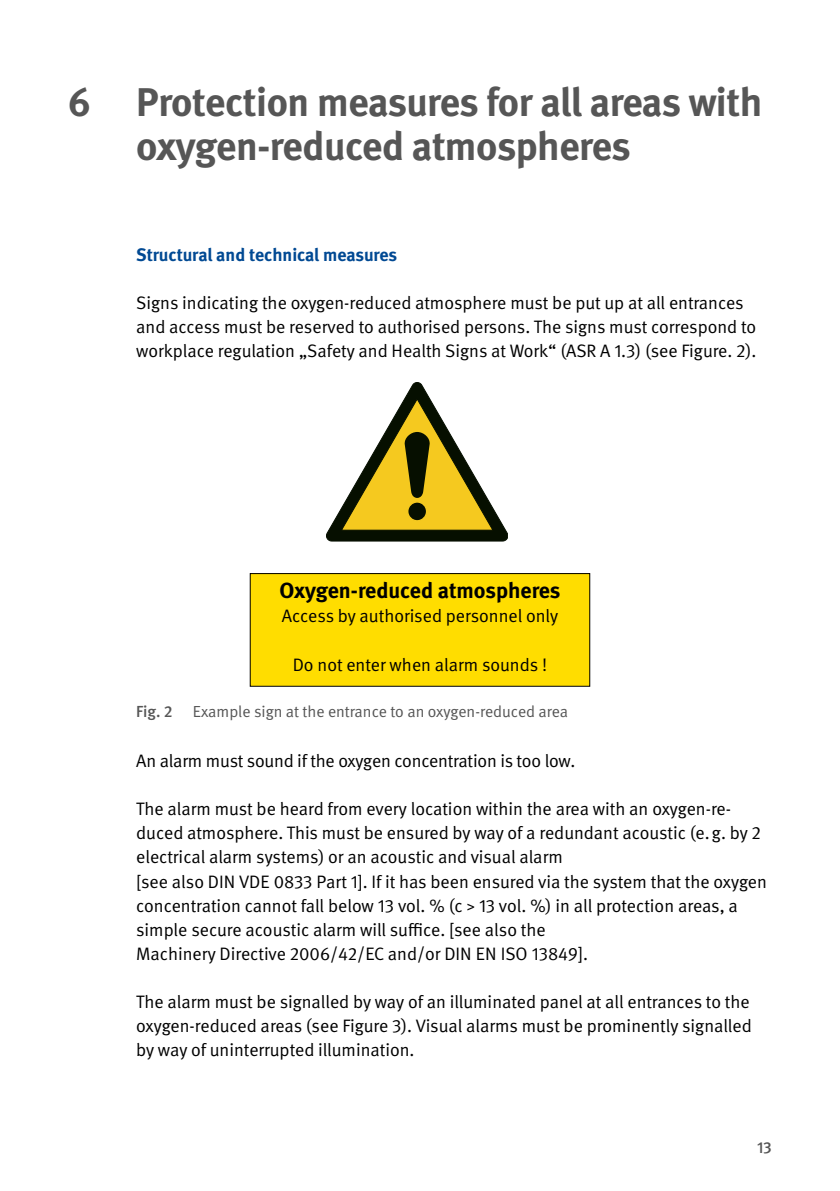
<style>
.page{position:relative;width:840px;height:1191px;background:#fff}
.page>*{position:absolute;margin:0;border:0;box-sizing:border-box;transform-origin:0 0}
.t1{font:700 40px/44px "DGUV Meta";letter-spacing:-.015em;color:#565656}
.t2{font:700 22px "DGUV Meta";letter-spacing:-.005em;color:#000}
.t3{font:18px/24px "DGUV Meta";color:#000}
.t4{font:700 18px "DGUV Meta";letter-spacing:-.005em;color:#004993}
.t5{font:16px "DGUV Meta";color:#565656}
.t6{font:500 16px "DGUV Meta";color:#565656}
.s1{font-family:"Arial";font-size:14px}
</style>
<div class="page">
<svg style="left:326px;top:382px;width:181px;height:159px"></svg>
<div style="left:250px;top:573px;width:339px;height:113px;background:#fd0"></div>
<div style="left:249px;top:573px;width:341px;height:114px;border:1px solid #000"></div>
<h1 class="t1" style="left:136px;top:82px;width:627px;text-indent:-68px">6 Protection measures for all areas with oxygen-reduced atmospheres</h1>
<p class="t4" style="left:136px;top:244px;width:262px">Structural and technical measures</p>
<p class="t3" style="left:136px;top:291px;width:621px">Signs indicating the oxygen-reduced atmosphere must be put up at all entrances and access must be reserved to authorised persons. The signs must correspond to workplace regulation „Safety and Health Signs at Work“ (ASR A 1.3) (see Figure. 2).</p>
<p class="t2" style="left:279px;top:577px;width:282px">Oxygen-reduced atmospheres</p>
<p class="t3" style="left:282px;top:604px;width:278px">Access by authorised personnel only</p>
<p class="t3" style="left:292px;top:653px;width:256px">Do not enter when alarm sounds !</p>
<p class="t6" style="left:136px;top:702px;width:38px">Fig. 2</p>
<p class="t5" style="left:193px;top:702px;width:376px">Example sign at the entrance to an oxygen-reduced area</p>
<p class="t3" style="left:136px;top:749px;width:440px">An alarm must sound if the oxygen concentration is too low.</p>
<p class="t3" style="left:136px;top:797px;width:632px">The alarm must be heard from every location within the area with an oxygen-re&shy;duced atmosphere. This must be ensured by way of a redundant acoustic (e.g. by 2 electrical alarm systems) or an acoustic and visual alarm<br>[see also DIN VDE 0833 Part 1]. If it has been ensured via the system that the oxygen concentration cannot fall below 13 vol. % (c <span class="s1">&gt;</span> 13 vol. %) in all protection areas, a simple secure acoustic alarm will suffice. [see also the<br>Machinery Directive 2006/42/EC and/or DIN EN ISO 13849].</p>
<p class="t3" style="left:136px;top:990px;width:616px;text-align:justify">The alarm must be signalled by way of an illuminated panel at all entrances to the oxygen-reduced areas (see Figure 3). Visual alarms must be prominently signalled by way of uninterrupted illumination.</p>
<p class="t6" style="left:756px;top:1137px;width:16px">13</p>
</div>
